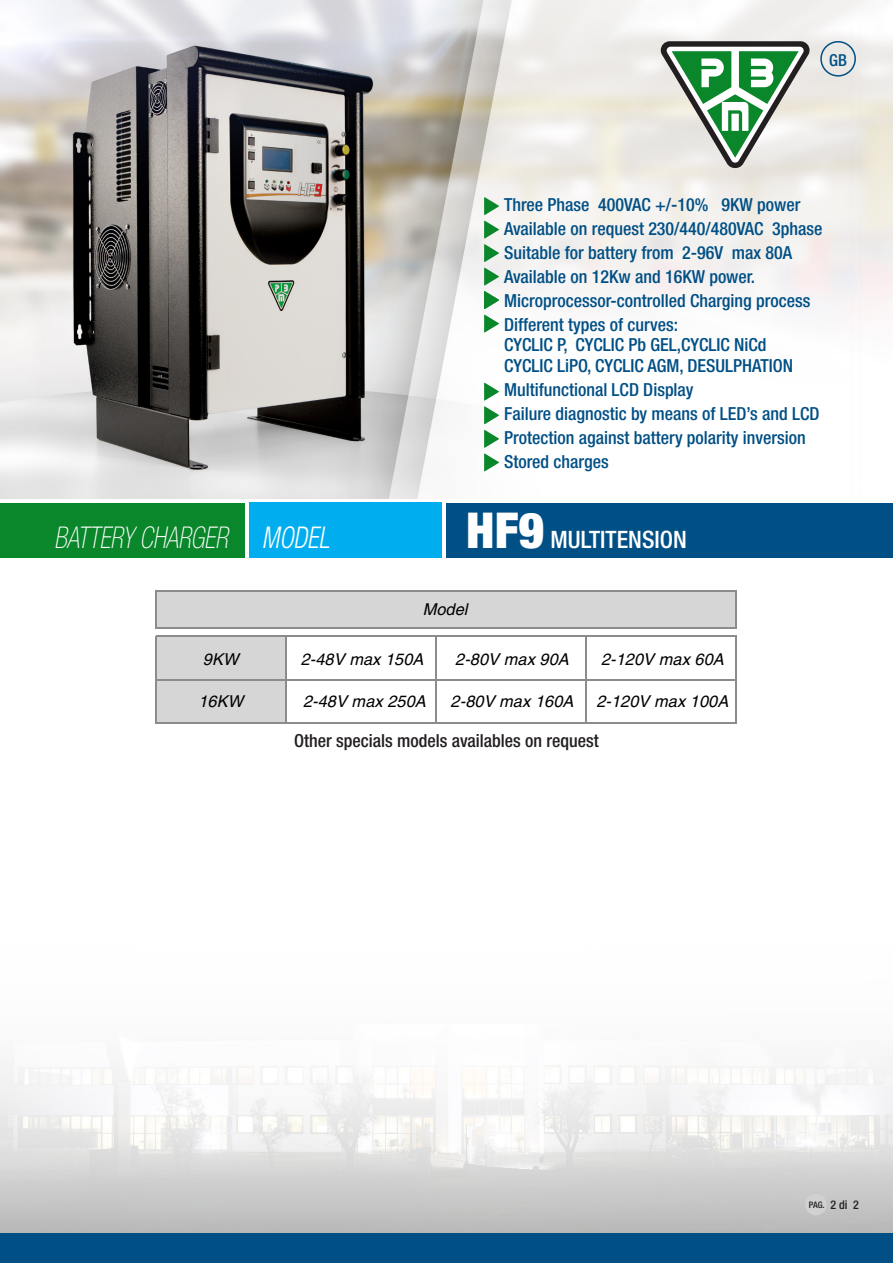
<style>
.page{position:relative;width:893px;height:1263px;background:#fff}
.page>*{position:absolute;margin:0;border:0;box-sizing:border-box;transform-origin:0 0}
.t1{font:italic 100 condensed 30px "Helvetica Neue LT Pro";color:#fff;scale:.85 1}
.t2{font:italic 300 condensed 30px "Helvetica Neue LT Pro";color:#fff;scale:.85 1}
.t3{font:500 condensed 24px "Helvetica Neue LT Pro";color:#fff}
.t4{font:500 condensed 18px "Helvetica Neue LT Pro";color:#004f85}
.t5{font:500 condensed 18px "Helvetica Neue LT Pro";color:#231f20}
.t6{font:500 condensed 16.5px "Helvetica Neue LT Pro";color:#004f85}
.t7{font:italic 16.35px "Helvetica";letter-spacing:.005em;color:#000}
.t8{font:500 condensed 9px "Helvetica Neue LT Pro";color:#231f20}
.s1{font-weight:900;font-size:49.5px}
.s2{font-size:12px}
</style>
<div class="page">
<img style="left:0;top:0;width:893px;height:499px">
<img style="left:0;top:635px;width:893px;height:598px">
<div style="left:0;top:502px;width:893px;height:56px;background:#004f85"></div>
<div style="left:0;top:502px;width:245px;height:56px;background:#0a872b"></div>
<hr style="left:245px;top:502px;width:4px;height:56px;background:#fff">
<hr style="left:442px;top:502px;width:4px;height:56px;background:#fff">
<div style="left:249px;top:502px;width:193px;height:56px;background:#00aeef"></div>
<div style="left:0;top:1233px;width:893px;height:30px;background:#004f85"></div>
<div style="left:820px;top:41px;width:36px;height:36px;border:2px solid #004f85;border-radius:50%"></div>
<svg style="left:661px;top:41px;width:149px;height:127px"></svg>
<svg style="left:484px;top:197px;width:15px;height:18px"></svg>
<svg style="left:484px;top:244px;width:15px;height:18px"></svg>
<svg style="left:484px;top:221px;width:15px;height:17px"></svg>
<svg style="left:484px;top:268px;width:15px;height:17px"></svg>
<svg style="left:484px;top:291px;width:15px;height:18px"></svg>
<svg style="left:484px;top:383px;width:15px;height:41px"></svg>
<svg style="left:484px;top:430px;width:15px;height:41px"></svg>
<svg style="left:484px;top:315px;width:15px;height:17px"></svg>
<div style="left:156px;top:591px;width:580px;height:38px;background:#d6d6d6"></div>
<div style="left:156px;top:637px;width:130px;height:86px;background:#d6d6d6"></div>
<hr style="left:155px;top:590px;width:2px;height:39px;background:#8c8c8c">
<hr style="left:155px;top:636px;width:2px;height:87px;background:#8c8c8c">
<hr style="left:286px;top:636px;width:1px;height:87px;background:#8c8c8c">
<hr style="left:436px;top:636px;width:1px;height:87px;background:#8c8c8c">
<hr style="left:156px;top:590px;width:581px;height:1px;background:#8c8c8c">
<hr style="left:157px;top:627px;width:580px;height:2px;background:#8c8c8c">
<hr style="left:157px;top:636px;width:580px;height:1px;background:#8c8c8c">
<hr style="left:155px;top:679px;width:582px;height:2px;background:#8c8c8c">
<hr style="left:157px;top:722px;width:580px;height:1px;background:#8c8c8c">
<hr style="left:586px;top:636px;width:1px;height:87px;background:#8c8c8c">
<hr style="left:736px;top:591px;width:1px;height:38px;background:#8c8c8c">
<hr style="left:736px;top:636px;width:1px;height:87px;background:#8c8c8c">
<div style="left:805px;top:1194px;width:22px;height:21px;background:#d1d1d1;border-radius:50%"></div>
<p class="t6" style="left:829px;top:50px;width:19px">GB</p>
<p class="t1" style="left:54px;top:521px;width:206px">BATTERY CHARGER</p>
<p class="t2" style="left:262px;top:520px;width:81px">MODEL</p>
<p class="t4" style="left:504px;top:194px;width:298px">Three Phase 400VAC +/-10% 9KW power</p>
<p class="t4" style="left:504px;top:218px;width:320px">Available on request 230/440/480VAC 3phase</p>
<p class="t4" style="left:504px;top:242px;width:290px">Suitable for battery from 2-96V max 80A</p>
<p class="t4" style="left:504px;top:266px;width:253px">Available on 12Kw and 16KW power.</p>
<p class="t4" style="left:504px;top:290px;width:308px">Microprocessor-controlled Charging process</p>
<p class="t4" style="left:504px;top:314px;width:176px">Different types of curves:</p>
<p class="t4" style="left:504px;top:334px;width:264px">CYCLIC P, CYCLIC Pb GEL,CYCLIC NiCd</p>
<p class="t4" style="left:504px;top:354px;width:291px">CYCLIC LiPO, CYCLIC AGM, DESULPHATION</p>
<p class="t4" style="left:504px;top:378px;width:191px">Multifunctional LCD Display</p>
<p class="t4" style="left:504px;top:402px;width:317px">Failure diagnostic by means of LED’s and LCD</p>
<p class="t4" style="left:504px;top:426px;width:303px">Protection against battery polarity inversion</p>
<p class="t4" style="left:504px;top:450px;width:106px">Stored charges</p>
<p class="t3" style="left:466px;top:525px;width:222px"><span class="s1">HF9</span> MULTITENSION</p>
<p class="t7" style="left:423px;top:600px;width:46px">Model</p>
<p class="t7" style="left:203px;top:650px;width:37px">9KW</p>
<p class="t7" style="left:198px;top:691px;width:46px">16KW</p>
<p class="t7" style="left:301px;top:650px;width:124px">2-48V max 150A</p>
<p class="t7" style="left:303px;top:691px;width:124px">2-48V max 250A</p>
<p class="t7" style="left:455px;top:650px;width:115px">2-80V max 90A</p>
<p class="t7" style="left:451px;top:691px;width:124px">2-80V max 160A</p>
<p class="t7" style="left:601px;top:650px;width:124px">2-120V max 60A</p>
<p class="t7" style="left:596px;top:691px;width:133px">2-120V max 100A</p>
<p class="t5" style="left:294px;top:730px;width:306px">Other specials models availables on request</p>
<p class="t8" style="left:809px;top:1199px;width:52px">PAG. <span class="s2">2 di 2</span></p>
</div>
